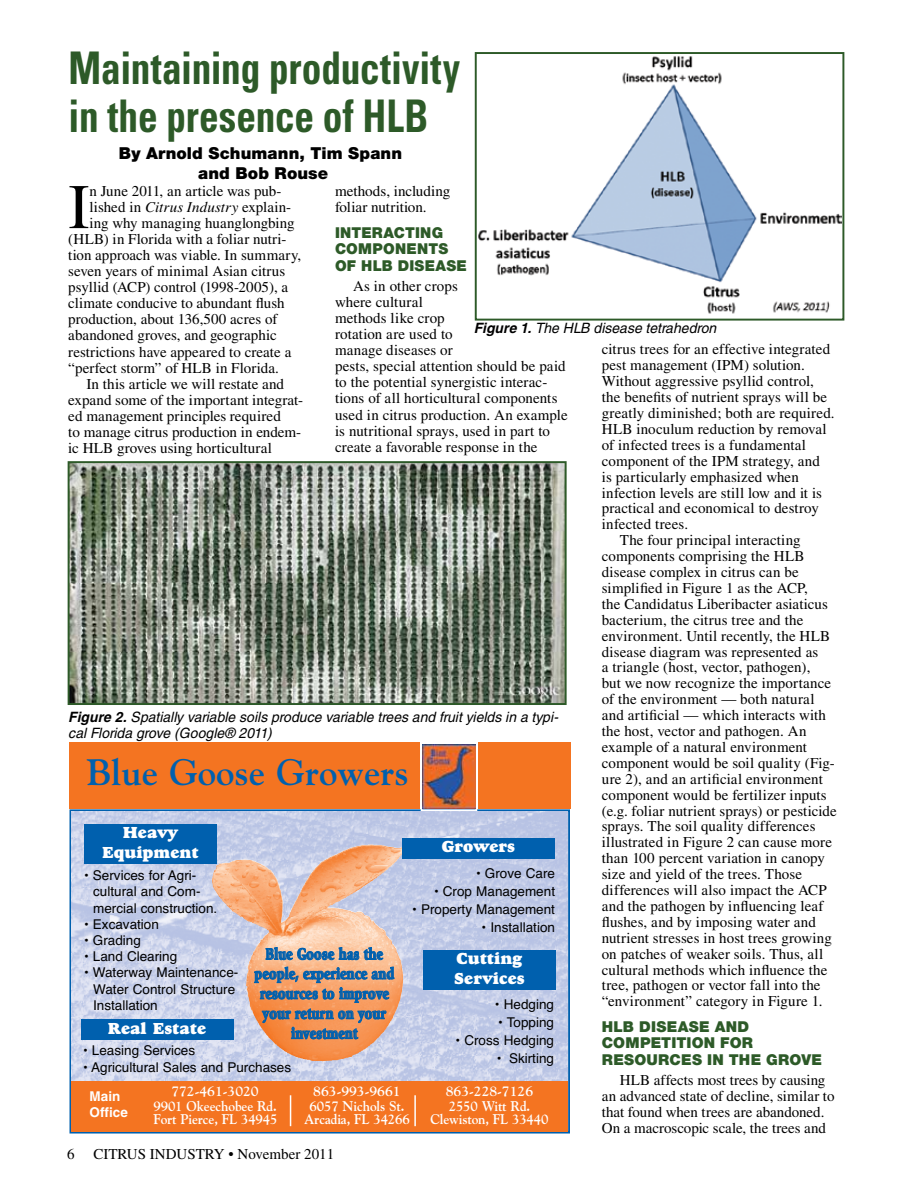
<style>
.page{position:relative;width:905px;height:1188px;background:#fff}
.page>*{position:absolute;margin:0;border:0;box-sizing:border-box;transform-origin:0 0}
.t1{font:63.45px "Times";color:#000}
.t2{font:700 condensed 45px/48px "Univers";letter-spacing:-.005em;color:#2d5a28;scale:.87 1}
.t3{font:700 36.6px "Goudy";color:#0060ae}
.t4{font:900 16.5px/19.8px "Giovanni";color:#0060ae;text-align:center;scale:.78 1}
.t5{font:16.5px/19.8px "Goudy Heavyface BT";color:#fff;text-align:center}
.t6{font:900 16.5px/19.5px "Helvetica Neue";letter-spacing:.01em;color:#000;text-align:center}
.t7{font:15px/16px "Times";letter-spacing:.005em;color:#000}
.t8{font:900 15px/16.5px "Helvetica Neue";letter-spacing:.015em;color:#2d5a28}
.t9{font:italic 14.25px/15.8px "Helvetica";color:#000}
.t10{font:700 14.1px "Goudy";letter-spacing:-.01em;color:#fff;scale:.95 1}
.t11{font:700 14.1px "Goudy";letter-spacing:-.01em;color:#fff}
.t12{font:13.5px/16.2px "Helvetica";color:#000}
.t13{font:700 13.5px/16.2px "Helvetica";color:#fff}
.s1{font-style:italic}
.s2{font-weight:700}
</style>
<div class="page">
<svg style="left:69px;top:743px;width:501px;height:391px;background:#c2a39a"></svg>
<img style="left:478px;top:56px;width:363px;height:258px">
<div style="left:475px;top:52px;width:369px;height:269px;border:2px solid #2d5a28"></div>
<img style="left:71px;top:464px;width:492px;height:238px">
<div style="left:68px;top:461px;width:498px;height:244px;border:2px solid #2d5a28"></div>
<h2 class="t2" style="left:69px;top:44px;width:451px">Maintaining productivity in the presence of HLB</h2>
<p class="t6" style="left:119px;top:144px;width:285px">By Arnold Schumann, Tim Spann and Bob Rouse</p>
<p class="t7" style="left:335px;top:183px;width:117px">methods, including foliar nutrition.</p>
<p class="t8" style="left:335px;top:224px;width:133px">INTERACTING<br>COMPONENTS<br>OF HLB DISEASE</p>
<p class="t7" style="left:335px;top:278px;width:234px;text-indent:18px">As in other crops<br>where cultural<br>methods like crop<br>rotation are used to<br>manage diseases or<br>pests, special attention should be paid to the potential synergistic interac&shy;tions of all horticultural components used in citrus production. An example is nutritional sprays, used in part to create a favorable response in the</p>
<h1 class="t1" style="left:68px;top:171px;width:23px">I</h1>
<p class="t7" style="left:89px;top:183px;width:194px">n June 2011, an article was pub-</p>
<p class="t7" style="left:89px;top:199px;width:203px">lished in <span class="s1">Citrus Industry</span> explain-</p>
<p class="t7" style="left:89px;top:215px;width:207px">ing why managing huanglongbing</p>
<p class="t7" style="left:68px;top:231px;width:220px">(HLB) in Florida with a foliar nutri-</p>
<p class="t7" style="left:68px;top:247px;width:234px">tion approach was viable. In summary,</p>
<p class="t7" style="left:68px;top:263px;width:218px">seven years of minimal Asian citrus</p>
<p class="t7" style="left:68px;top:279px;width:221px">psyllid (ACP) control (1998-2005), a</p>
<p class="t7" style="left:68px;top:295px;width:218px">climate conducive to abundant flush</p>
<p class="t7" style="left:68px;top:311px;width:210px">production, about 136,500 acres of</p>
<p class="t7" style="left:68px;top:327px;width:210px">abandoned groves, and geographic</p>
<p class="t7" style="left:68px;top:343px;width:224px">restrictions have appeared to create a</p>
<p class="t7" style="left:68px;top:359px;width:212px">“perfect storm” of HLB in Florida.</p>
<p class="t7" style="left:86px;top:375px;width:199px">In this article we will restate and</p>
<p class="t7" style="left:68px;top:392px;width:236px">expand some of the important integrat-</p>
<p class="t7" style="left:68px;top:408px;width:214px">ed management principles required</p>
<p class="t7" style="left:68px;top:424px;width:234px">to manage citrus production in endem-</p>
<p class="t7" style="left:68px;top:440px;width:205px">ic HLB groves using horticultural</p>
<p class="t9" style="left:474px;top:320px;width:244px"><span class="s2">Figure 1.</span> The HLB disease tetrahedron</p>
<p class="t7" style="left:601px;top:341px;width:230px">citrus trees for an effective integrated</p>
<p class="t7" style="left:601px;top:357px;width:204px">pest management (IPM) solution.</p>
<p class="t7" style="left:601px;top:373px;width:214px">Without aggressive psyllid control,</p>
<p class="t7" style="left:601px;top:389px;width:227px">the benefits of nutrient sprays will be</p>
<p class="t7" style="left:601px;top:405px;width:234px">greatly diminished; both are required.</p>
<p class="t7" style="left:601px;top:421px;width:226px">HLB inoculum reduction by removal</p>
<p class="t7" style="left:601px;top:437px;width:206px">of infected trees is a fundamental</p>
<p class="t7" style="left:601px;top:453px;width:219px">component of the IPM strategy, and</p>
<p class="t7" style="left:601px;top:468px;width:198px">is particularly emphasized when</p>
<p class="t7" style="left:601px;top:484px;width:222px">infection levels are still low and it is</p>
<p class="t7" style="left:601px;top:500px;width:218px">practical and economical to destroy</p>
<p class="t7" style="left:601px;top:516px;width:88px">infected trees.</p>
<p class="t7" style="left:619px;top:532px;width:182px">The four principal interacting</p>
<p class="t7" style="left:601px;top:548px;width:204px">components comprising the HLB</p>
<p class="t7" style="left:601px;top:564px;width:198px">disease complex in citrus can be</p>
<p class="t7" style="left:601px;top:580px;width:208px">simplified in Figure 1 as the ACP,</p>
<p class="t7" style="left:601px;top:596px;width:228px">the Candidatus Liberibacter asiaticus</p>
<p class="t7" style="left:601px;top:612px;width:203px">bacterium, the citrus tree and the</p>
<p class="t7" style="left:601px;top:627px;width:230px">environment. Until recently, the HLB</p>
<p class="t7" style="left:601px;top:643px;width:218px">disease diagram was represented as</p>
<p class="t7" style="left:601px;top:659px;width:210px">a triangle (host, vector, pathogen),</p>
<p class="t7" style="left:601px;top:675px;width:231px">but we now recognize the importance</p>
<p class="t7" style="left:601px;top:691px;width:214px">of the environment — both natural</p>
<p class="t7" style="left:601px;top:707px;width:226px">and artificial — which interacts with</p>
<p class="t7" style="left:601px;top:723px;width:206px">the host, vector and pathogen. An</p>
<p class="t7" style="left:601px;top:739px;width:207px">example of a natural environment</p>
<p class="t7" style="left:601px;top:755px;width:234px">component would be soil quality (Fig-</p>
<p class="t7" style="left:601px;top:771px;width:222px">ure 2), and an artificial environment</p>
<p class="t7" style="left:601px;top:786px;width:226px">component would be fertilizer inputs</p>
<p class="t7" style="left:601px;top:802px;width:236px">(e.g. foliar nutrient sprays) or pesticide</p>
<p class="t7" style="left:601px;top:818px;width:215px">sprays. The soil quality differences</p>
<p class="t7" style="left:601px;top:834px;width:232px">illustrated in Figure 2 can cause more</p>
<p class="t7" style="left:601px;top:850px;width:225px">than 100 percent variation in canopy</p>
<p class="t7" style="left:601px;top:866px;width:202px">size and yield of the trees. Those</p>
<p class="t7" style="left:601px;top:882px;width:226px">differences will also impact the ACP</p>
<p class="t7" style="left:601px;top:898px;width:223px">and the pathogen by influencing leaf</p>
<p class="t7" style="left:601px;top:914px;width:215px">flushes, and by imposing water and</p>
<p class="t7" style="left:601px;top:930px;width:231px">nutrient stresses in host trees growing</p>
<p class="t7" style="left:601px;top:945px;width:223px">on patches of weaker soils. Thus, all</p>
<p class="t7" style="left:601px;top:961px;width:227px">cultural methods which influence the</p>
<p class="t7" style="left:601px;top:977px;width:220px">tree, pathogen or vector fall into the</p>
<p class="t7" style="left:601px;top:993px;width:222px">“environment” category in Figure 1.</p>
<p class="t8" style="left:601px;top:1018px;width:222px">HLB DISEASE AND<br>COMPETITION FOR<br>RESOURCES IN THE GROVE</p>
<p class="t7" style="left:601px;top:1072px;width:234px;text-indent:18px">HLB affects most trees by causing an advanced state of decline, similar to that found when trees are abandoned.<br>On a macroscopic scale, the trees and</p>
<p class="t9" style="left:68px;top:709px;width:491px"><span class="s2">Figure 2.</span> Spatially variable soils produce variable trees and fruit yields in a typi&shy;cal Florida grove (Google® 2011)</p>
<h3 class="t3" style="left:87px;top:750px;width:323px">Blue Goose Growers</h3>
<p class="t5" style="left:102px;top:822px;width:98px">Heavy<br>Equipment</p>
<p class="t5" style="left:442px;top:837px;width:75px">Growers</p>
<p class="t12" style="left:476px;top:866px;width:80px">• Grove Care</p>
<p class="t12" style="left:434px;top:884px;width:122px">• Crop Management</p>
<p class="t12" style="left:412px;top:902px;width:144px">• Property Management</p>
<p class="t12" style="left:481px;top:920px;width:75px">• Installation</p>
<p class="t12" style="left:93px;top:868px;width:126px;text-indent:-9px">• Services for Agri&shy;cultural and Com&shy;mercial construction.</p>
<p class="t12" style="left:84px;top:916px;width:76px">• Excavation</p>
<p class="t12" style="left:84px;top:933px;width:58px">• Grading</p>
<p class="t12" style="left:84px;top:949px;width:95px">• Land Clearing</p>
<p class="t12" style="left:93px;top:965px;width:147px;text-indent:-9px">• Waterway Maintenance-<br>Water Control Structure<br>Installation</p>
<p class="t4" style="left:254px;top:944px;width:181px">Blue Goose has the people, experience and resources to improve your return on your investment</p>
<p class="t5" style="left:454px;top:949px;width:72px;text-align:left">Cutting<br>Services</p>
<p class="t12" style="left:495px;top:997px;width:61px">• Hedging</p>
<p class="t12" style="left:498px;top:1015px;width:57px">• Topping</p>
<p class="t12" style="left:455px;top:1033px;width:100px">• Cross Hedging</p>
<p class="t12" style="left:497px;top:1051px;width:59px">• Skirting</p>
<p class="t5" style="left:108px;top:1018px;width:100px">Real Estate</p>
<p class="t12" style="left:83px;top:1043px;width:113px">• Leasing Services</p>
<p class="t12" style="left:83px;top:1059px;width:210px">• Agricultural Sales and Purchases</p>
<p class="t11" style="left:171px;top:1082px;width:89px">772-461-3020</p>
<p class="t11" style="left:313px;top:1082px;width:89px">863-993-9661</p>
<p class="t11" style="left:446px;top:1082px;width:89px">863-228-7126</p>
<p class="t10" style="left:153px;top:1097px;width:131px">9901 Okeechobee Rd.</p>
<p class="t10" style="left:309px;top:1097px;width:101px">6057 Nichols St.</p>
<p class="t10" style="left:449px;top:1097px;width:87px">2550 Witt Rd.</p>
<p class="t10" style="left:153px;top:1111px;width:132px">Fort Pierce, FL 34945</p>
<p class="t10" style="left:304px;top:1111px;width:113px">Arcadia, FL 34266</p>
<p class="t10" style="left:430px;top:1111px;width:126px">Clewiston, FL 33440</p>
<p class="t13" style="left:90px;top:1088px;width:40px">Main<br>Office</p>
<p class="t7" style="left:67px;top:1146px;width:9px">6</p>
<p class="t7" style="left:93px;top:1146px;width:242px">CITRUS INDUSTRY • November 2011</p>
</div>
